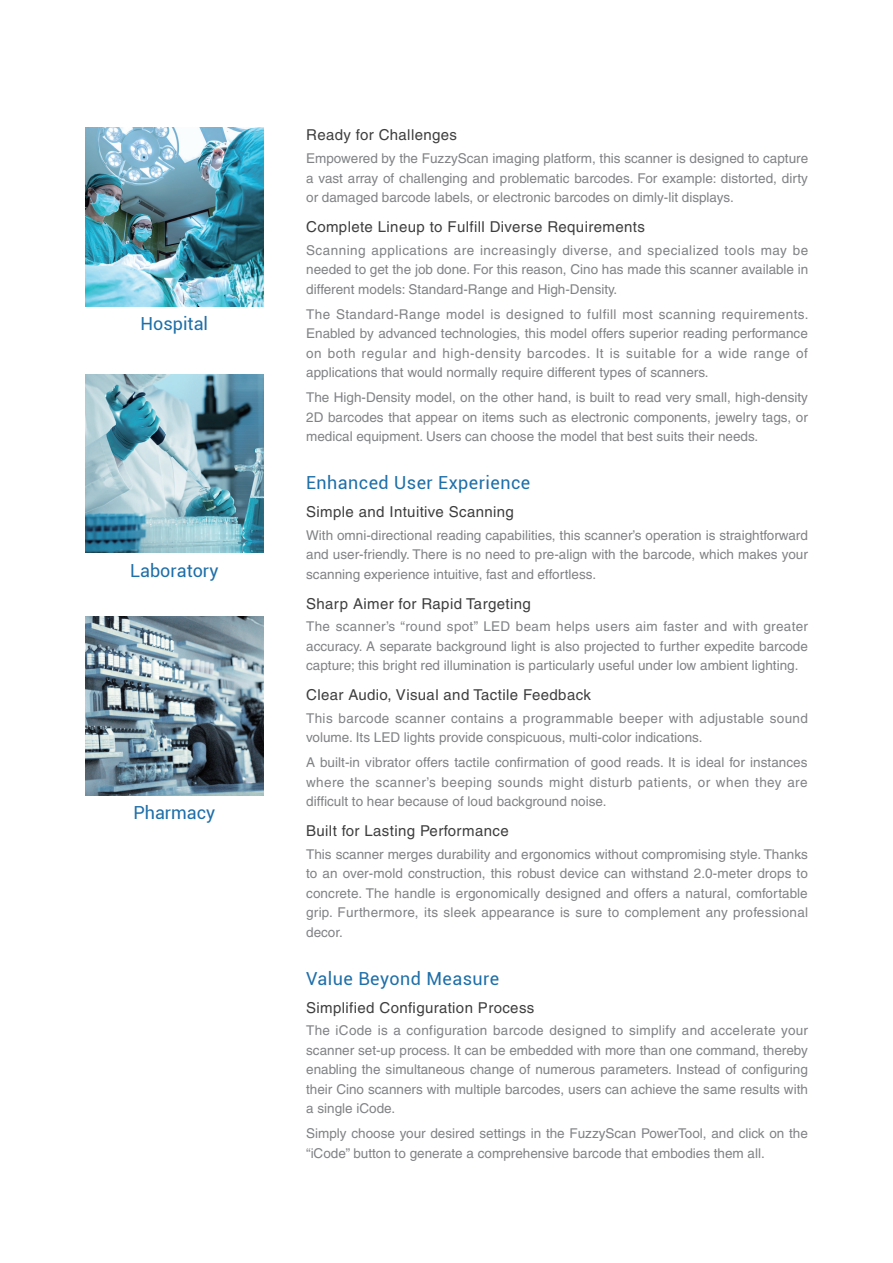
<style>
.page{position:relative;width:893px;height:1263px;background:#fff}
.page>*{position:absolute;margin:0;border:0;box-sizing:border-box;transform-origin:0 0}
.內文大標-藍{font:18px "Roboto";letter-spacing:.025em;color:#1e6fa9}
.圖說標-藍{font:18px "Roboto";color:#1e6fa9}
.內文中標{font:15px "Helvetica";letter-spacing:.025em;color:#3e3e3f}
.內文字{font:13.5px/19.5px "Helvetica";color:#808285;text-align:justify}
</style>
<div class="page">
<img style="left:85px;top:128px;width:179px;height:178px">
<img style="left:85px;top:374px;width:179px;height:179px">
<img style="left:85px;top:617px;width:179px;height:178px">
<p class="圖說標-藍" style="left:141px;top:311px;width:69px">Hospital</p>
<p class="圖說標-藍" style="left:130px;top:558px;width:90px">Laboratory</p>
<p class="圖說標-藍" style="left:133px;top:800px;width:83px">Pharmacy</p>
<p class="內文中標" style="left:306px;top:126px;width:152px">Ready for Challenges</p>
<p class="內文字" style="left:306px;top:149px;width:504px">Empowered by the FuzzyScan imaging platform, this scanner is designed to capture a vast array of challenging and problematic barcodes. For example: distorted, dirty or damaged barcode labels, or electronic barcodes on dimly-lit displays.</p>
<p class="內文中標" style="left:306px;top:218px;width:340px">Complete Lineup to Fulfill Diverse Requirements</p>
<p class="內文字" style="left:306px;top:240px;width:504px">Scanning applications are increasingly diverse, and specialized tools may be needed to get the job done. For this reason, Cino has made this scanner available in different models: Standard-Range and High-Density.</p>
<p class="內文字" style="left:306px;top:304px;width:504px">The Standard-Range model is designed to fulfill most scanning requirements.<br>Enabled by advanced technologies, this model offers superior reading performance on both regular and high-density barcodes. It is suitable for a wide range of applications that would normally require different types of scanners.</p>
<p class="內文字" style="left:306px;top:388px;width:503px">The High-Density model, on the other hand, is built to read very small, high-density 2D barcodes that appear on items such as electronic components, jewelry tags, or medical equipment. Users can choose the model that best suits their needs.</p>
<p class="內文大標-藍" style="left:306px;top:470px;width:226px">Enhanced User Experience</p>
<p class="內文中標" style="left:306px;top:503px;width:209px">Simple and Intuitive Scanning</p>
<p class="內文字" style="left:306px;top:525px;width:503px">With omni-directional reading capabilities, this scanner’s operation is straightforward and user-friendly. There is no need to pre-align with the barcode, which makes your scanning experience intuitive, fast and effortless.</p>
<p class="內文中標" style="left:306px;top:595px;width:226px">Sharp Aimer for Rapid Targeting</p>
<p class="內文字" style="left:306px;top:617px;width:503px">The scanner’s “round spot” LED beam helps users aim faster and with greater accuracy. A separate background light is also projected to further expedite barcode capture; this bright red illumination is particularly useful under low ambient lighting.</p>
<p class="內文中標" style="left:306px;top:686px;width:286px">Clear Audio, Visual and Tactile Feedback</p>
<p class="內文字" style="left:306px;top:708px;width:503px">This barcode scanner contains a programmable beeper with adjustable sound volume. Its LED lights provide conspicuous, multi-color indications.</p>
<p class="內文字" style="left:306px;top:753px;width:503px">A built-in vibrator offers tactile confirmation of good reads. It is ideal for instances where the scanner’s beeping sounds might disturb patients, or when they are difficult to hear because of loud background noise.</p>
<p class="內文中標" style="left:306px;top:822px;width:204px">Built for Lasting Performance</p>
<p class="內文字" style="left:306px;top:844px;width:503px">This scanner merges durability and ergonomics without compromising style. Thanks to an over-mold construction, this robust device can withstand 2.0-meter drops to concrete. The handle is ergonomically designed and offers a natural, comfortable grip. Furthermore, its sleek appearance is sure to complement any professional decor.</p>
<p class="內文大標-藍" style="left:306px;top:965px;width:195px">Value Beyond Measure</p>
<p class="內文中標" style="left:306px;top:999px;width:230px">Simplified Configuration Process</p>
<p class="內文字" style="left:306px;top:1021px;width:503px">The iCode is a configuration barcode designed to simplify and accelerate your scanner set-up process. It can be embedded with more than one command, thereby enabling the simultaneous change of numerous parameters. Instead of configuring their Cino scanners with multiple barcodes, users can achieve the same results with a single iCode.</p>
<p class="內文字" style="left:306px;top:1124px;width:503px">Simply choose your desired settings in the FuzzyScan PowerTool, and click on the “iCode” button to generate a comprehensive barcode that embodies them all.</p>
</div>
